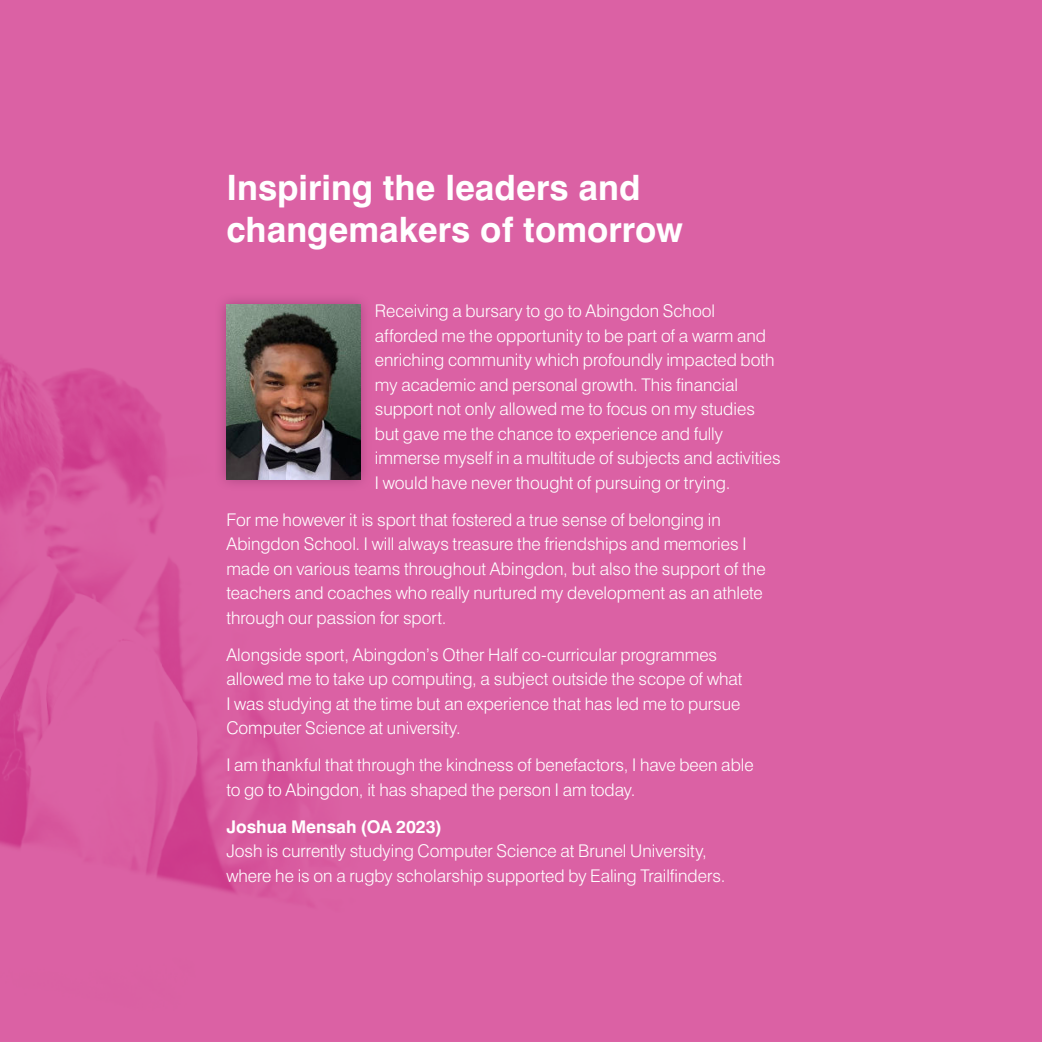
<style>
.page{position:relative;width:1042px;height:1042px;background:#db61a4}
.page>*{position:absolute;margin:0;border:0;box-sizing:border-box;transform-origin:0 0}
.t1{font:700 35px/42px "Swiss 721 BT";color:#fff}
.t2{font:300 17.5px/24.5px "Swiss 721 BT";color:#fff}
.t3{font:700 17.5px "Swiss 721 BT";color:#fff}
</style>
<div class="page">
<div style="left:214px;top:292px;width:158px;height:200px;background:#712457;opacity:.5"></div>
<img style="left:226px;top:304px;width:134px;height:175px">
<h1 class="t1" style="left:226px;top:170px;width:458px">Inspiring the leaders and changemakers of tomorrow</h1>
<p class="t2" style="left:375px;top:300px;width:407px">Receiving a bursary to go to Abingdon School afforded me the opportunity to be part of a warm and enriching community which profoundly impacted both my academic and personal growth. This financial support not only allowed me to focus on my studies but gave me the chance to experience and fully immerse myself in a multitude of subjects and activities I would have never thought of pursuing or trying.</p>
<p class="t2" style="left:226px;top:509px;width:541px">For me however it is sport that fostered a true sense of belonging in Abingdon School. I will always treasure the friendships and memories I made on various teams throughout Abingdon, but also the support of the teachers and coaches who really nurtured my development as an athlete through our passion for sport.</p>
<p class="t2" style="left:226px;top:644px;width:518px">Alongside sport, Abingdon’s Other Half co-curricular programmes allowed me to take up computing, a subject outside the scope of what I was studying at the time but an experience that has led me to pursue Computer Science at university.</p>
<p class="t2" style="left:226px;top:754px;width:529px">I am thankful that through the kindness of benefactors, I have been able to go to Abingdon, it has shaped the person I am today.</p>
<p class="t3" style="left:226px;top:819px;width:217px">Joshua Mensah (OA 2023)</p>
<p class="t2" style="left:226px;top:840px;width:500px">Josh is currently studying Computer Science at Brunel University, where he is on a rugby scholarship supported by Ealing Trailfinders.</p>
</div>
